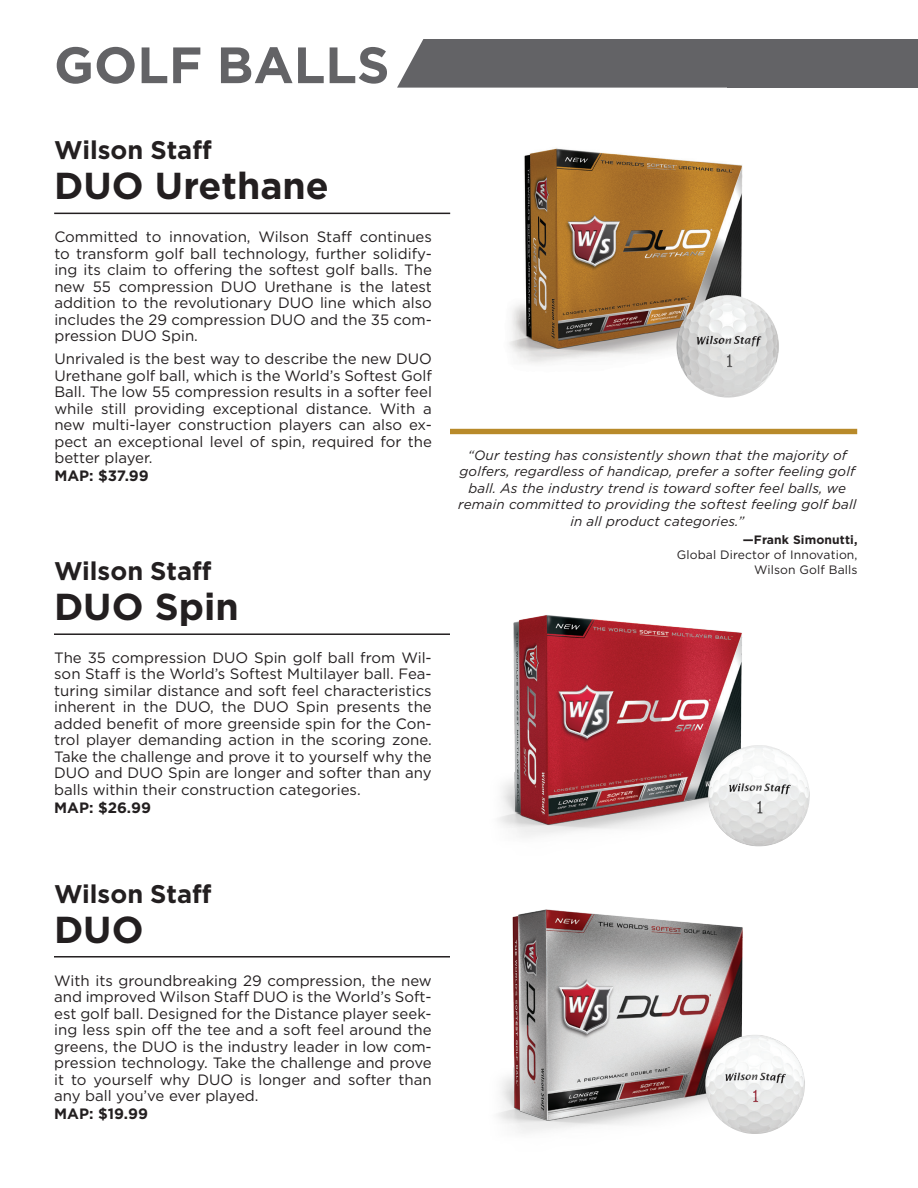
<style>
.page{position:relative;width:918px;height:1188px;background:#fff}
.page>*{position:absolute;margin:0;border:0;box-sizing:border-box;transform-origin:0 0}
.t1{font:700 51px "Gotham HTF";color:#636366}
.t2{font:700 37.5px "Gotham HTF";color:#231f20}
.t3{font:700 25.5px "Gotham HTF";color:#231f20}
.t4{font:15px/16.5px "Gotham HTF";color:#231f20;text-align:justify}
.t5{font:700 15px "Gotham HTF";color:#231f20}
.t6{font:italic 13.5px/16.5px "Gotham HTF";letter-spacing:.01em;color:#231f20;text-align:center}
.t7{font:12.15px/14.9px "Gotham HTF";letter-spacing:.01em;color:#231f20;text-align:right}
.s1{font-weight:700}
</style>
<div class="page">
<div style="left:397px;top:39px;width:521px;height:49px;background:#636366"></div>
<div style="left:450px;top:429px;width:407px;height:5px;background:#b88a2a"></div>
<img style="left:509px;top:148px;width:234px;height:216px">
<img style="left:676px;top:295px;width:103px;height:103px">
<hr style="left:54px;top:213px;width:396px;height:1px;background:#231f20">
<hr style="left:54px;top:633px;width:396px;height:2px;background:#231f20">
<hr style="left:54px;top:956px;width:396px;height:2px;background:#231f20">
<img style="left:498px;top:615px;width:265px;height:232px">
<img style="left:708px;top:745px;width:102px;height:101px">
<img style="left:498px;top:909px;width:245px;height:224px">
<img style="left:705px;top:1035px;width:100px;height:99px">
<p class="t1" style="left:54px;top:36px;width:337px">GOLF BALLS</p>
<p class="t3" style="left:54px;top:136px;width:159px">Wilson Staff</p>
<p class="t2" style="left:54px;top:164px;width:276px">DUO Urethane</p>
<p class="t4" style="left:54px;top:228px;width:379px">Committed to innovation, Wilson Staff continues to transform golf ball technology, further solidify&shy;ing its claim to offering the softest golf balls. The new 55 compression DUO Urethane is the latest addition to the revolutionary DUO line which also includes the 29 compression DUO and the 35 com&shy;pression DUO Spin.</p>
<p class="t4" style="left:54px;top:351px;width:379px">Unrivaled is the best way to describe the new DUO Urethane golf ball, which is the World’s Softest Golf Ball. The low 55 compression results in a softer feel while still providing exceptional distance. With a new multi-layer construction players can also ex&shy;pect an exceptional level of spin, required for the better player.</p>
<p class="t5" style="left:54px;top:467px;width:96px">MAP: $37.99</p>
<p class="t3" style="left:54px;top:557px;width:159px">Wilson Staff</p>
<p class="t2" style="left:54px;top:585px;width:186px">DUO Spin</p>
<p class="t4" style="left:54px;top:649px;width:379px">The 35 compression DUO Spin golf ball from Wil&shy;son Staff is the World’s Softest Multilayer ball. Fea&shy;turing similar distance and soft feel characteristics inherent in the DUO, the DUO Spin presents the added benefit of more greenside spin for the Con&shy;trol player demanding action in the scoring zone.<br>Take the challenge and prove it to yourself why the DUO and DUO Spin are longer and softer than any balls within their construction categories.</p>
<p class="t5" style="left:54px;top:799px;width:98px">MAP: $26.99</p>
<p class="t6" style="left:458px;top:446px;width:400px">“Our testing has consistently shown that the majority of golfers, regardless of handicap, prefer a softer feeling golf ball. As the industry trend is toward softer feel balls, we remain committed to providing the softest feeling golf ball in all product categories.”</p>
<p class="t7" style="left:677px;top:533px;width:182px"><span class="s1">—Frank Simonutti,<br></span>Global Director of Innovation,</p>
<p class="t7" style="left:754px;top:562px;width:105px">Wilson Golf Balls</p>
<p class="t3" style="left:54px;top:879px;width:159px">Wilson Staff</p>
<p class="t2" style="left:54px;top:908px;width:91px">DUO</p>
<p class="t4" style="left:54px;top:972px;width:379px">With its groundbreaking 29 compression, the new and improved Wilson Staff DUO is the World’s Soft&shy;est golf ball. Designed for the Distance player seek&shy;ing less spin off the tee and a soft feel around the greens, the DUO is the industry leader in low com&shy;pression technology. Take the challenge and prove it to yourself why DUO is longer and softer than any ball you’ve ever played.</p>
<p class="t5" style="left:54px;top:1105px;width:95px">MAP: $19.99</p>
</div>
